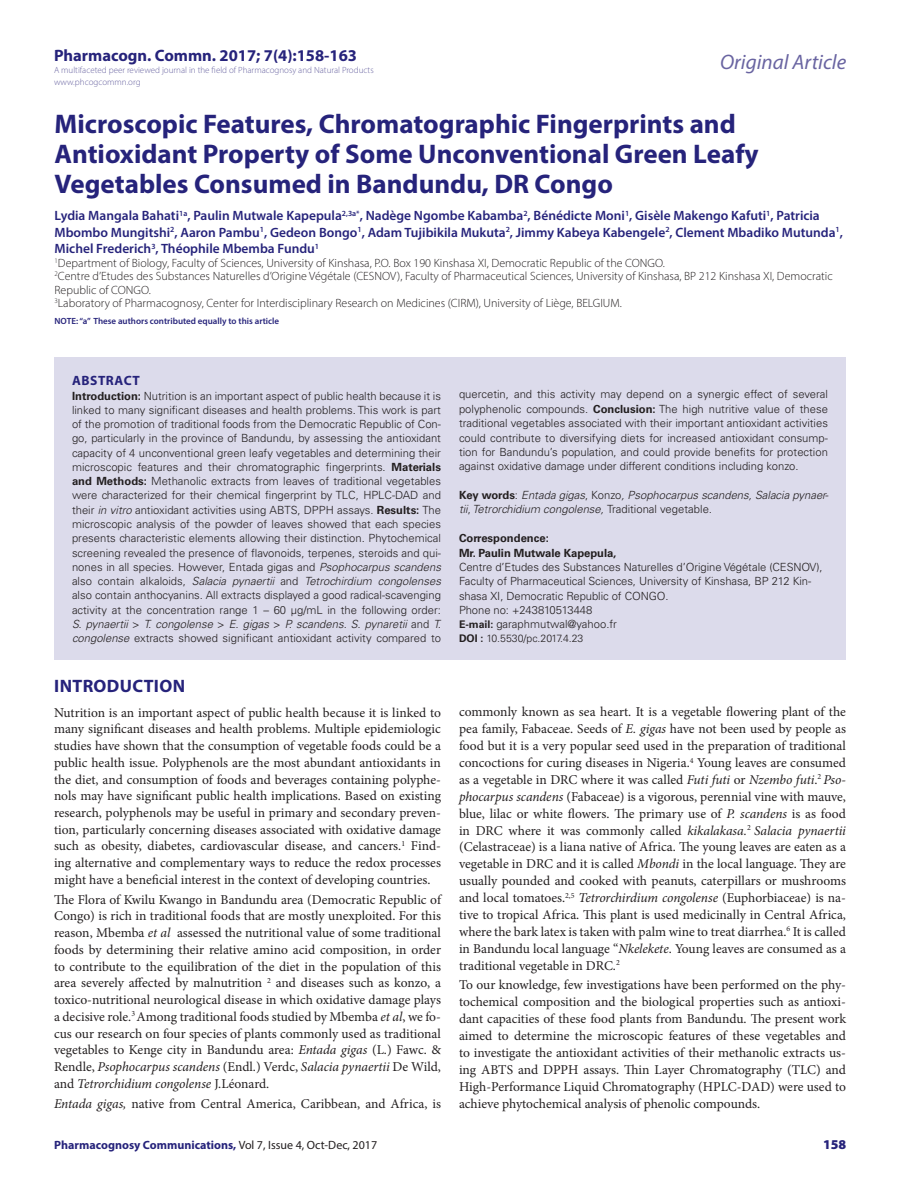
<style>
.page{position:relative;width:918px;height:1188px;background:#fff}
.page>*{position:absolute;margin:0;border:0;box-sizing:border-box;transform-origin:0 0}
.CT{font:700 27px "Myriad Pro";color:#26237b}
.t1{font:italic 21px "Myriad Pro";color:#6964a1}
._1_HD{font:700 18px "Myriad Pro";letter-spacing:.02em;color:#26237b}
.t2{font:700 16.5px "Myriad Pro";color:#26237b}
.TXT{font:13.5px/17px "Minion Pro";color:#231f20;text-align:justify}
.CA{font:600 13.5px/16.5px "Myriad Pro";color:#26237b}
.ABS_HD{font:700 13.5px "Myriad Pro";letter-spacing:.04em;color:#26237b}
.RRH{font:900 13.5px "Myriad Pro";color:#26237b}
.CA_Aff{font:300 12px/13.5px "Myriad Pro";color:#231f20}
.RRH-2{font:700 12px "Myriad Pro";color:#26237b}
.ABS_TXT{font:300 11.25px/14.2px "Univers LT Std";letter-spacing:-.005em;color:#231f20;text-align:justify}
.ABS_TXT-2{font:italic 300 11.25px/14.4px "Univers LT Std";color:#231f20}
.ABS_TXT-3{font:700 11.25px "Univers LT Std";letter-spacing:-.005em;color:#231f20}
.ABS_AU_ADD{font:300 10.5px "Univers LT Std";color:#231f20}
.t3{font:300 9px/12px "Myriad Pro";color:#6964a1}
.CA-2{font:600 9px "Myriad Pro";color:#26237b}
.s1{font-weight:700}
.s2{font-style:italic}
.s3{font-weight:700;font-style:normal}
.s4{font-style:normal}
.s5{font-weight:700;font-size:10.5px}
.s6{font-weight:400;color:#231f20}
</style>
<div class="page">
<div style="left:54px;top:357px;width:792px;height:303px;background:#dcdbeb"></div>
<p class="t2" style="left:54px;top:45px;width:305px">Pharmacogn. Commn. 2017; 7(4):158-163</p>
<p class="t3" style="left:54px;top:64px;width:321px">A multifaceted peer reviewed journal in the field of Pharmacognosy and Natural Products www.phcogcommn.org</p>
<h2 class="t1" style="left:720px;top:49px;width:128px">Original Article</h2>
<p class="CT" style="left:55px;top:106px;width:683px">Microscopic Features, Chromatographic Fingerprints and</p>
<p class="CT" style="left:55px;top:136px;width:706px">Antioxidant Property of Some Unconventional Green Leafy</p>
<p class="CT" style="left:55px;top:166px;width:560px">Vegetables Consumed in Bandundu, DR Congo</p>
<p class="CA" style="left:55px;top:207px;width:790px">Lydia Mangala Bahati<sup>1a</sup>, Paulin Mutwale Kapepula<sup>2,3a*</sup>, Nadège Ngombe Kabamba<sup>2</sup>, Bénédicte Moni<sup>1</sup>, Gisèle Makengo Kafuti<sup>1</sup>, Patricia<br>Mbombo Mungitshi<sup>2</sup>, Aaron Pambu<sup>1</sup>, Gedeon Bongo<sup>1</sup>, Adam Tujibikila Mukuta<sup>2</sup>, Jimmy Kabeya Kabengele<sup>2</sup>, Clement Mbadiko Mutunda<sup>1</sup>,<br>Michel Frederich<sup>3</sup>, Théophile Mbemba Fundu<sup>1</sup></p>
<p class="CA_Aff" style="left:55px;top:256px;width:612px"><sup>1</sup>Department of Biology, Faculty of Sciences, University of Kinshasa, P.O. Box 190 Kinshasa XI, Democratic Republic of the CONGO.</p>
<p class="CA_Aff" style="left:55px;top:269px;width:780px"><sup>2</sup>Centre d’Etudes des Substances Naturelles d’Origine Végétale (CESNOV), Faculty of Pharmaceutical Sciences, University of Kinshasa, BP 212 Kinshasa XI, Democratic<br>Republic of CONGO.</p>
<p class="CA_Aff" style="left:55px;top:296px;width:569px"><sup>3</sup>Laboratory of Pharmacognosy, Center for Interdisciplinary Research on Medicines (CIRM), University of Liège, BELGIUM.</p>
<p class="CA-2" style="left:55px;top:315px;width:226px">NOTE: “a” These authors contributed equally to this article</p>
<p class="ABS_HD" style="left:72px;top:372px;width:69px">ABSTRACT</p>
<p class="ABS_TXT" style="left:72px;top:389px;width:371px"><span class="s1">Introduction:</span> Nutrition is an important aspect of public health because it is linked to many significant diseases and health problems. This work is part of the promotion of traditional foods from the Democratic Republic of Con&shy;go, particularly in the province of Bandundu, by assessing the antioxidant capacity of 4 unconventional green leafy vegetables and determining their microscopic features and their chromatographic fingerprints. <span class="s1">Materials and Methods:</span> Methanolic extracts from leaves of traditional vegetables were characterized for their chemical fingerprint by TLC, HPLC-DAD and their <span class="s2">in vitro</span> antioxidant activities using ABTS, DPPH assays. <span class="s1">Results:</span> The microscopic analysis of the powder of leaves showed that each species presents characteristic elements allowing their distinction. Phytochemical screening revealed the presence of flavonoids, terpenes, steroids and qui&shy;nones in all species. However, Entada gigas and <span class="s2">Psophocarpus scandens </span>also contain alkaloids, <span class="s2">Salacia pynaertii</span> and <span class="s2">Tetrochirdium congolenses </span>also contain anthocyanins. All extracts displayed a good radical-scavenging activity at the concentration range 1 – 60 µg/mL in the following order:<br><span class="s2">S. pynaertii</span> &gt; <span class="s2">T. congolense</span> &gt; <span class="s2">E. gigas</span> &gt; <span class="s2">P. scandens</span>. <span class="s2">S. pynaretii</span> and <span class="s2">T. congolense</span> extracts showed significant antioxidant activity compared to</p>
<p class="ABS_TXT" style="left:459px;top:387px;width:371px">quercetin, and this activity may depend on a synergic effect of several polyphenolic compounds. <span class="s1">Conclusion:</span> The high nutritive value of these traditional vegetables associated with their important antioxidant activities could contribute to diversifying diets for increased antioxidant consump&shy;tion for Bandundu’s population, and could provide benefits for protection against oxidative damage under different conditions including konzo.</p>
<p class="ABS_TXT-2" style="left:459px;top:488px;width:371px"><span class="s3">Key words</span><span class="s4">:</span> Entada gigas<span class="s4">, Konzo</span>, Psophocarpus scandens, Salacia pynaer&shy;tii<span class="s4">,</span> Tetrorchidium congolense, <span class="s4">Traditional vegetable</span>.</p>
<p class="ABS_TXT-3" style="left:459px;top:532px;width:91px">Correspondence:</p>
<p class="ABS_TXT-3" style="left:459px;top:546px;width:159px">Mr. Paulin Mutwale Kapepula,</p>
<p class="ABS_TXT" style="left:459px;top:560px;width:365px">Centre d’Etudes des Substances Naturelles d’Origine Végétale (CESNOV),</p>
<p class="ABS_TXT" style="left:459px;top:574px;width:354px">Faculty of Pharmaceutical Sciences, University of Kinshasa, BP 212 Kin&shy;shasa XI, Democratic Republic of CONGO.</p>
<p class="ABS_TXT" style="left:459px;top:603px;width:135px">Phone no: +243810513448</p>
<p class="ABS_TXT" style="left:459px;top:617px;width:160px"><span class="s5">E-mail:</span> garaphmutwal@yahoo.fr</p>
<p class="ABS_AU_ADD" style="left:459px;top:632px;width:126px"><span class="s1">DOI :</span> 10.5530/pc.2017.4.23</p>
<p class="_1_HD" style="left:54px;top:675px;width:132px">INTRODUCTION</p>
<p class="TXT" style="left:54px;top:704px;width:389px">Nutrition is an important aspect of public health because it is linked to many significant diseases and health problems. Multiple epidemiologic studies have shown that the consumption of vegetable foods could be a public health issue. Polyphenols are the most abundant antioxidants in the diet, and consumption of foods and beverages containing polyphe&shy;nols may have significant public health implications. Based on existing research, polyphenols may be useful in primary and secondary preven&shy;tion, particularly concerning diseases associated with oxidative damage such as obesity, diabetes, cardiovascular disease, and cancers.<sup>1</sup> Find&shy;ing alternative and complementary ways to reduce the redox processes might have a beneficial interest in the context of developing countries.</p>
<p class="TXT" style="left:54px;top:891px;width:389px">The Flora of Kwilu Kwango in Bandundu area (Democratic Republic of Congo) is rich in traditional foods that are mostly unexploited. For this reason, Mbemba <span class="s2">et al</span> assessed the nutritional value of some traditional foods by determining their relative amino acid composition, in order to contribute to the equilibration of the diet in the population of this area severely affected by malnutrition <sup>2</sup> and diseases such as konzo, a toxico-nutritional neurological disease in which oxidative damage plays a decisive role.<sup>3</sup> Among traditional foods studied by Mbemba <span class="s2">et al</span>, we fo&shy;cus our research on four species of plants commonly used as traditional vegetables to Kenge city in Bandundu area: <span class="s2">Entada gigas</span> (L.) Fawc. &amp; Rendle, <span class="s2">Psophocarpus scandens</span> (Endl.) Verdc, <span class="s2">Salacia pynaertii</span> De Wild, and <span class="s2">Tetrorchidium congolense</span> J.Léonard.</p>
<p class="TXT" style="left:54px;top:1095px;width:388px"><span class="s2">Entada gigas,</span> native from Central America, Caribbean, and Africa, is</p>
<p class="TXT" style="left:459px;top:704px;width:389px">commonly known as sea heart. It is a vegetable flowering plant of the pea family, Fabaceae. Seeds of <span class="s2">E. gigas</span> have not been used by people as food but it is a very popular seed used in the preparation of traditional concoctions for curing diseases in Nigeria.<sup>4</sup> Young leaves are consumed as a vegetable in DRC where it was called <span class="s2">Futi futi</span> or <span class="s2">Nzembo futi</span>.<sup>2</sup> <span class="s2">Pso&shy;phocarpus scandens</span> (Fabaceae) is a vigorous, perennial vine with mauve, blue, lilac or white flowers. The primary use of <span class="s2">P. scandens</span> is as food in DRC where it was commonly called <span class="s2">kikalakasa.</span><sup>2</sup> <span class="s2">Salacia pynaertii </span>(Celastraceae) is a liana native of Africa. The young leaves are eaten as a vegetable in DRC and it is called <span class="s2">Mbondi</span> in the local language. They are usually pounded and cooked with peanuts, caterpillars or mushrooms and local tomatoes.<sup>2,5</sup> <span class="s2">Tetrorchirdium congolense</span> (Euphorbiaceae) is na&shy;tive to tropical Africa. This plant is used medicinally in Central Africa, where the bark latex is taken with palm wine to treat diarrhea.<sup>6</sup> It is called in Bandundu local language “<span class="s2">Nkelekete</span>. Young leaves are consumed as a traditional vegetable in DRC.<sup>2</sup></p>
<p class="TXT" style="left:459px;top:977px;width:389px">To our knowledge, few investigations have been performed on the phy&shy;tochemical composition and the biological properties such as antioxi&shy;dant capacities of these food plants from Bandundu. The present work aimed to determine the microscopic features of these vegetables and to investigate the antioxidant activities of their methanolic extracts us&shy;ing ABTS and DPPH assays. Thin Layer Chromatography (TLC) and High-Performance Liquid Chromatography (HPLC-DAD) were used to achieve phytochemical analysis of phenolic compounds.</p>
<p class="RRH-2" style="left:54px;top:1137px;width:325px">Pharmacognosy Communications, <span class="s6">Vol 7, Issue 4, Oct-Dec, 2017</span></p>
<p class="RRH" style="left:823px;top:1136px;width:25px">158</p>
</div>
